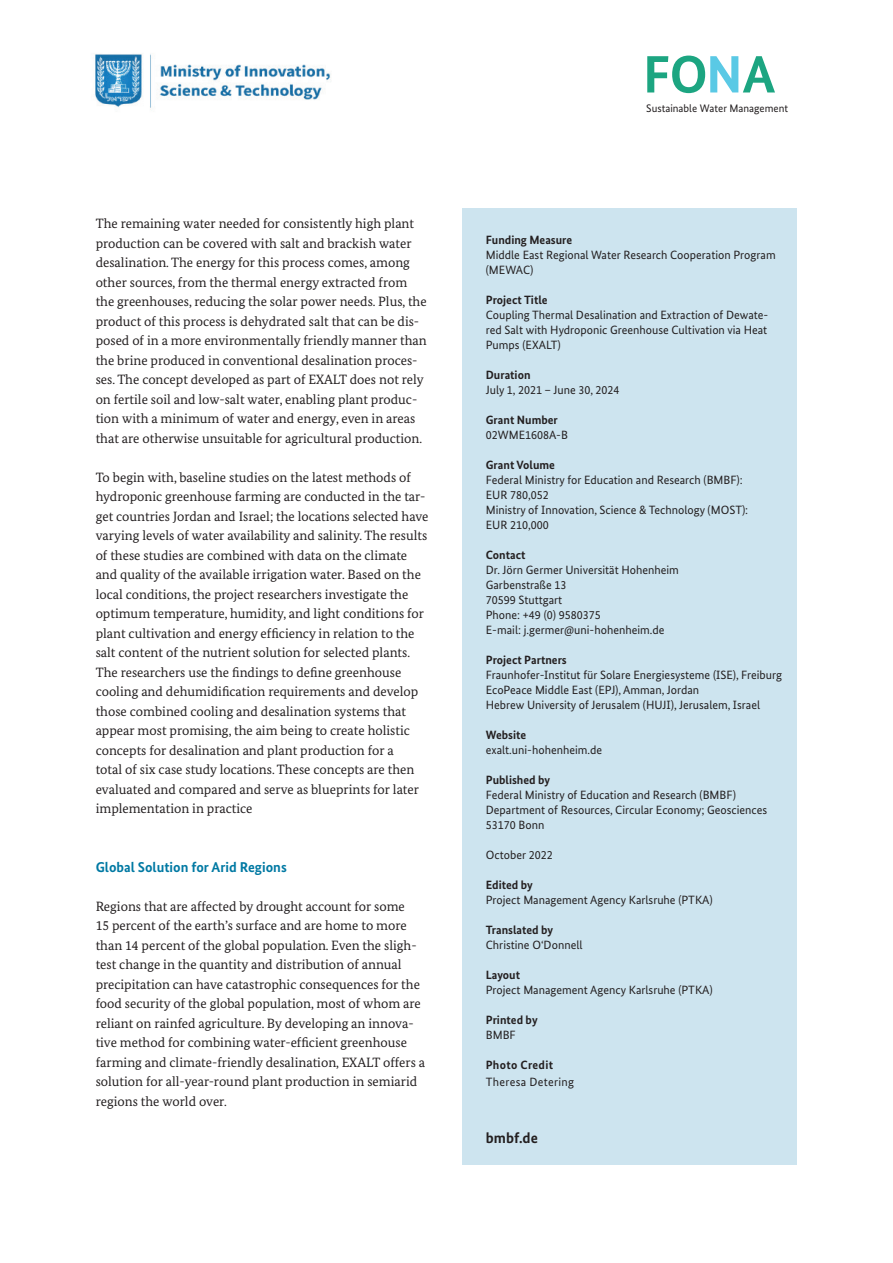
<style>
.page{position:relative;width:893px;height:1263px;background:#fff}
.page>*{position:absolute;margin:0;border:0;box-sizing:border-box;transform-origin:0 0}
.www_bmbf_de{font:700 15px "Bundes Sans";color:#231f20}
.Zwischentitel{font:700 14.25px "Bundes Sans";color:#0079a3}
.Fließtext{font:13.5px/19.5px "Bundes Serif";color:#231f20}
.Kastentext{font:12px/15px "Bundes Sans";color:#231f20}
.Kastentext-2{font:700 12px "Bundes Sans";color:#231f20}
.Kastentext-3{font:12px "Bundes Sans";letter-spacing:.025em;color:#231f20}
.Kastentext-4{font:700 12px "Bundes Sans";letter-spacing:.025em;color:#231f20}
.t1{font:10.95px "Bundes Sans";color:#231f20}
</style>
<div class="page">
<div style="left:462px;top:209px;width:335px;height:956px;background:#cde4ef"></div>
<img style="left:95px;top:54px;width:236px;height:56px">
<svg style="left:647px;top:56px;width:128px;height:37px"></svg>
<p class="Fließtext" style="left:96px;top:214px;width:333px">The remaining water needed for consistently high plant production can be covered with salt and brackish water desalination. The energy for this process comes, among other sources, from the thermal energy extracted from the greenhouses, reducing the solar power needs. Plus, the product of this process is dehydrated salt that can be dis&shy;posed of in a more environmentally friendly manner than the brine produced in conventional desalination proces&shy;ses. The concept developed as part of EXALT does not rely on fertile soil and low-salt water, enabling plant produc&shy;tion with a minimum of water and energy, even in areas that are otherwise unsuitable for agricultural production.</p>
<p class="Fließtext" style="left:96px;top:467px;width:334px">To begin with, baseline studies on the latest methods of hydroponic greenhouse farming are conducted in the tar&shy;get countries Jordan and Israel; the locations selected have varying levels of water availability and salinity. The results of these studies are combined with data on the climate and quality of the available irrigation water. Based on the local conditions, the project researchers investigate the optimum temperature, humidity, and light conditions for plant cultivation and energy efficiency in relation to the salt content of the nutrient solution for selected plants.<br>The researchers use the findings to define greenhouse cooling and dehumidification requirements and develop those combined cooling and desalination systems that appear most promising, the aim being to create holistic concepts for desalination and plant production for a<br>total of six case study locations. These concepts are then evaluated and compared and serve as blueprints for later implementation in practice</p>
<h3 class="Zwischentitel" style="left:96px;top:858px;width:193px">Global Solution for Arid Regions</h3>
<p class="Fließtext" style="left:96px;top:896px;width:331px">Regions that are affected by drought account for some<br>15 percent of the earth’s surface and are home to more than 14 percent of the global population. Even the sligh&shy;test change in the quantity and distribution of annual precipitation can have catastrophic consequences for the food security of the global population, most of whom are reliant on rainfed agriculture. By developing an innova&shy;tive method for combining water-efficient greenhouse farming and climate-friendly desalination, EXALT offers a solution for all-year-round plant production in semiarid regions the world over.</p>
<p class="t1" style="left:646px;top:102px;width:143px">Sustainable Water Management</p>
<p class="Kastentext-2" style="left:486px;top:233px;width:88px">Funding Measure</p>
<p class="Kastentext" style="left:486px;top:248px;width:291px">Middle East Regional Water Research Cooperation Program (MEWAC)</p>
<p class="Kastentext-2" style="left:486px;top:293px;width:63px">Project Title</p>
<p class="Kastentext" style="left:486px;top:308px;width:284px;text-align:justify">Coupling Thermal Desalination and Extraction of Dewate&shy;red Salt with Hydroponic Greenhouse Cultivation via Heat Pumps (EXALT)</p>
<p class="Kastentext-2" style="left:486px;top:368px;width:46px">Duration</p>
<p class="Kastentext" style="left:486px;top:383px;width:135px">July 1, 2021 – June 30, 2024</p>
<p class="Kastentext-2" style="left:486px;top:413px;width:74px">Grant Number</p>
<p class="Kastentext" style="left:486px;top:428px;width:84px">02WME1608A-B</p>
<p class="Kastentext-2" style="left:486px;top:458px;width:71px">Grant Volume</p>
<p class="Kastentext" style="left:486px;top:473px;width:258px">Federal Ministry for Education and Research (BMBF):</p>
<p class="Kastentext" style="left:486px;top:488px;width:65px">EUR 780,052</p>
<p class="Kastentext" style="left:486px;top:503px;width:264px">Ministry of Innovation, Science &amp; Technology (MOST):</p>
<p class="Kastentext" style="left:486px;top:518px;width:65px">EUR 210,000</p>
<p class="Kastentext-2" style="left:486px;top:548px;width:41px">Contact</p>
<p class="Kastentext" style="left:486px;top:563px;width:195px">Dr. Jörn Germer Universität Hohenheim</p>
<p class="Kastentext" style="left:486px;top:578px;width:82px">Garbenstraße 13</p>
<p class="Kastentext" style="left:486px;top:593px;width:78px">70599 Stuttgart</p>
<p class="Kastentext" style="left:486px;top:608px;width:117px">Phone: +49 (0) 9580375</p>
<p class="Kastentext" style="left:486px;top:623px;width:180px">E-mail: j.germer@uni-hohenheim.de</p>
<p class="Kastentext-2" style="left:486px;top:653px;width:82px">Project Partners</p>
<p class="Kastentext" style="left:486px;top:668px;width:298px">Fraunhofer-Institut für Solare Energiesysteme (ISE), Freiburg</p>
<p class="Kastentext" style="left:486px;top:683px;width:215px">EcoPeace Middle East (EPJ), Amman, Jordan</p>
<p class="Kastentext" style="left:486px;top:698px;width:276px">Hebrew University of Jerusalem (HUJI), Jerusalem, Israel</p>
<p class="Kastentext-2" style="left:486px;top:728px;width:42px">Website</p>
<p class="Kastentext" style="left:486px;top:743px;width:118px">exalt.uni-hohenheim.de</p>
<p class="Kastentext-2" style="left:486px;top:773px;width:66px">Published by</p>
<p class="Kastentext" style="left:486px;top:788px;width:252px">Federal Ministry of Education and Research (BMBF)</p>
<p class="Kastentext" style="left:486px;top:803px;width:283px">Department of Resources, Circular Economy; Geosciences</p>
<p class="Kastentext" style="left:486px;top:818px;width:60px">53170 Bonn</p>
<p class="Kastentext" style="left:486px;top:848px;width:68px">October 2022</p>
<p class="Kastentext-2" style="left:486px;top:878px;width:49px">Edited by</p>
<p class="Kastentext" style="left:486px;top:893px;width:228px">Project Management Agency Karlsruhe (PTKA)</p>
<p class="Kastentext-2" style="left:486px;top:923px;width:69px">Translated by</p>
<p class="Kastentext" style="left:486px;top:938px;width:98px">Christine O‘Donnell</p>
<p class="Kastentext-2" style="left:486px;top:968px;width:36px">Layout</p>
<p class="Kastentext" style="left:486px;top:983px;width:228px">Project Management Agency Karlsruhe (PTKA)</p>
<p class="Kastentext-2" style="left:486px;top:1013px;width:53px">Printed by</p>
<p class="Kastentext" style="left:486px;top:1028px;width:31px">BMBF</p>
<p class="Kastentext-4" style="left:486px;top:1058px;width:69px">Photo Credit</p>
<p class="Kastentext-3" style="left:486px;top:1075px;width:90px">Theresa Detering</p>
<p class="www_bmbf_de" style="left:486px;top:1129px;width:54px">bmbf.de</p>
</div>
